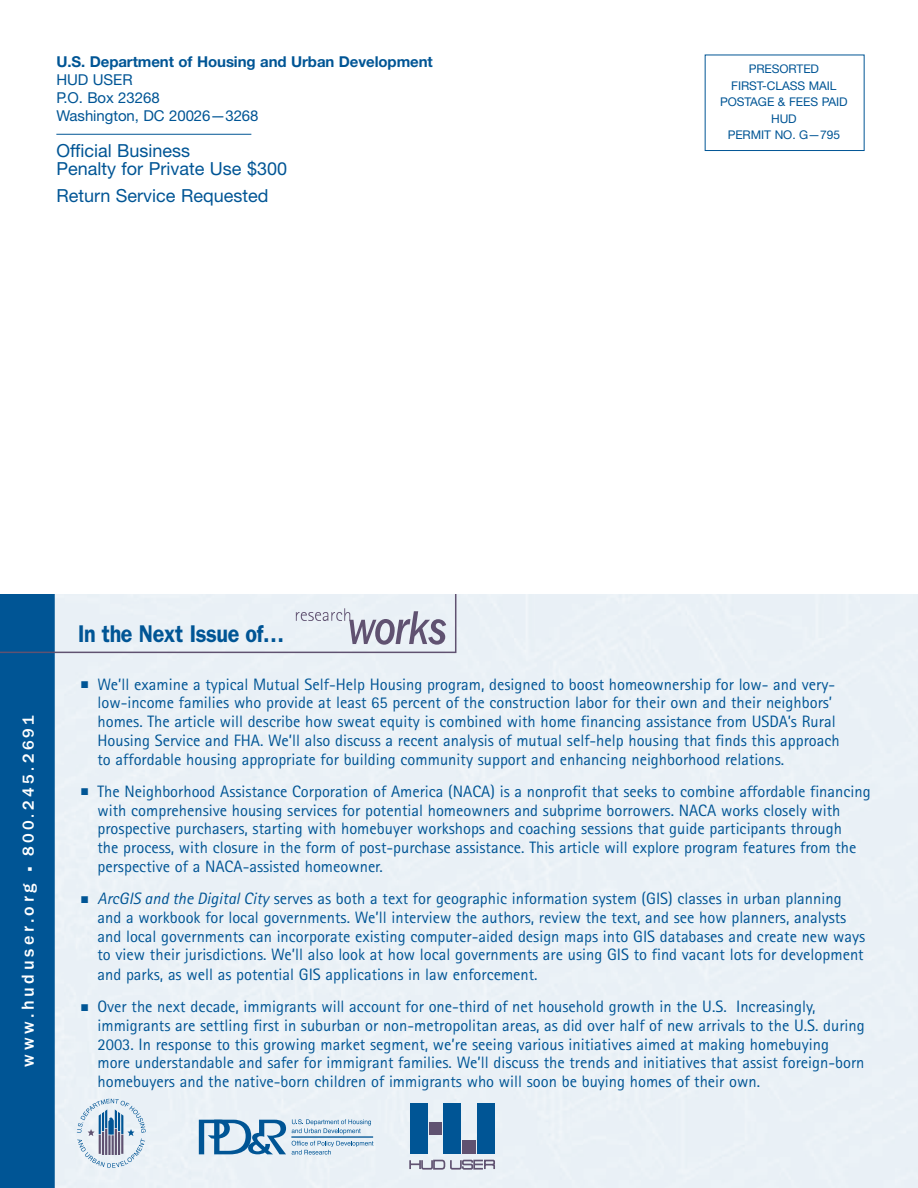
<style>
.page{position:relative;width:918px;height:1188px;background:#fff}
.page>*{position:absolute;margin:0;border:0;box-sizing:border-box;transform-origin:0 0}
.article_head{font:600 24.3px "Franklin Gothic";letter-spacing:-.02em;color:#005595;scale:.89 1}
.t1{font:18px/18px "Helvetica Neue";color:#005595}
.t2{font:500 18px "Franklin Gothic";letter-spacing:.2em;color:#fff}
.Bullet_1_m{font:16.5px/18.8px "Rotis Sans Serif";color:#005595}
.t3{font:500 16.5px "Franklin Gothic";letter-spacing:.195em;color:#fff}
.t4{font:700 15px/18px "Helvetica Neue";letter-spacing:-.005em;color:#005595}
.t5{font:12px "Helvetica Neue";letter-spacing:-.005em;color:#005595}
.s1{font-weight:400}
.s2{font-style:italic}
</style>
<div class="page">
<div style="left:55px;top:594px;width:863px;height:594px;background:#e9f0f6"></div>
<div style="left:0;top:594px;width:54px;height:594px;background:#005595"></div>
<hr style="left:53px;top:594px;width:2px;height:594px;background:#005595">
<div style="left:705px;top:55px;width:160px;height:96px;border:1px solid #005595"></div>
<div style="left:410px;top:1104px;width:17px;height:50px;background:#005595"></div>
<div style="left:443px;top:1104px;width:17px;height:50px;background:#005595"></div>
<div style="left:477px;top:1104px;width:18px;height:50px;background:#005595"></div>
<div style="left:462px;top:1141px;width:14px;height:13px;background:#605271"></div>
<svg style="left:409px;top:1159px;width:86px;height:11px"></svg>
<div style="left:429px;top:1122px;width:13px;height:13px;background:#605271"></div>
<svg style="left:292px;top:1119px;width:79px;height:15px"></svg>
<svg style="left:292px;top:1141px;width:81px;height:14px"></svg>
<svg style="left:199px;top:1120px;width:87px;height:34px;background:#7da8c9"></svg>
<hr style="left:291px;top:1136px;width:82px;height:2px;background:#005595">
<svg style="left:77px;top:1099px;width:69px;height:69px;background:#c0cfde"></svg>
<svg style="left:0;top:594px;width:456px;height:59px;background:#c2d1e0"></svg>
<hr style="left:56px;top:134px;width:195px;height:1px;background:#005595">
<p class="t4" style="left:56px;top:53px;width:378px">U.S. Department of Housing and Urban Development<br><span class="s1">HUD USER<br>P.O. Box 23268<br>Washington, DC 20026—3268</span></p>
<p class="t1" style="left:56px;top:142px;width:232px">Official Business<br>Penalty for Private Use $300</p>
<p class="t1" style="left:56px;top:187px;width:214px">Return Service Requested</p>
<p class="t5" style="left:749px;top:62px;width:72px">PRESORTED</p>
<p class="t5" style="left:731px;top:78px;width:11px">Fi</p>
<p class="t5" style="left:762px;top:78px;width:29px">-Cla</p>
<p class="t5" style="left:809px;top:78px;width:29px">Mail</p>
<p class="t5" style="left:720px;top:95px;width:9px">P</p>
<p class="t5" style="left:750px;top:95px;width:47px">ag &amp; F</p>
<p class="t5" style="left:822px;top:95px;width:19px">Pai</p>
<p class="t5" style="left:771px;top:111px;width:27px">HUD</p>
<p class="t5" style="left:728px;top:128px;width:9px">P</p>
<p class="t5" style="left:761px;top:128px;width:80px">i N . —795</p>
<p class="t3" style="left:19px;top:871px;width:157px;rotate:-90deg">■ 800.245.2691</p>
<p class="t2" style="left:18px;top:1067px;width:185px;rotate:-90deg">www.huduser.org</p>
<p class="article_head" style="left:78px;top:620px;width:234px">In the Next Issue of…</p>
<p class="Bullet_1_m" style="left:98px;top:674px;width:744px;text-indent:-16px">■ We’ll examine a typical Mutual Self-Help Housing program, designed to boost homeownership for low- and very&shy;low-income families who provide at least 65 percent of the construction labor for their own and their neighbors’ homes. The article will describe how sweat equity is combined with home financing assistance from USDA’s Rural Housing Service and FHA. We’ll also discuss a recent analysis of mutual self-help housing that finds this approach to affordable housing appropriate for building community support and enhancing neighborhood relations.</p>
<p class="Bullet_1_m" style="left:98px;top:782px;width:775px;text-indent:-16px">■ The Neighborhood Assistance Corporation of America (NACA) is a nonprofit that seeks to combine affordable financing with comprehensive housing services for potential homeowners and subprime borrowers. NACA works closely with prospective purchasers, starting with homebuyer workshops and coaching sessions that guide participants through<br>the process, with closure in the form of post-purchase assistance. This article will explore program features from the perspective of a NACA-assisted homeowner.</p>
<p class="Bullet_1_m" style="left:98px;top:889px;width:769px;text-indent:-16px">■ <span class="s2">ArcGIS and the Digital City</span> serves as both a text for geographic information system (GIS) classes in urban planning and a workbook for local governments. We’ll interview the authors, review the text, and see how planners, analysts and local governments can incorporate existing computer-aided design maps into GIS databases and create new ways to view their jurisdictions. We’ll also look at how local governments are using GIS to find vacant lots for development and parks, as well as potential GIS applications in law enforcement.</p>
<p class="Bullet_1_m" style="left:98px;top:997px;width:769px;text-indent:-16px">■ Over the next decade, immigrants will account for one-third of net household growth in the U.S. Increasingly, immigrants are settling first in suburban or non-metropolitan areas, as did over half of new arrivals to the U.S. during 2003. In response to this growing market segment, we’re seeing various initiatives aimed at making homebuying more understandable and safer for immigrant families. We’ll discuss the trends and initiatives that assist foreign-born homebuyers and the native-born children of immigrants who will soon be buying homes of their own.</p>
</div>
